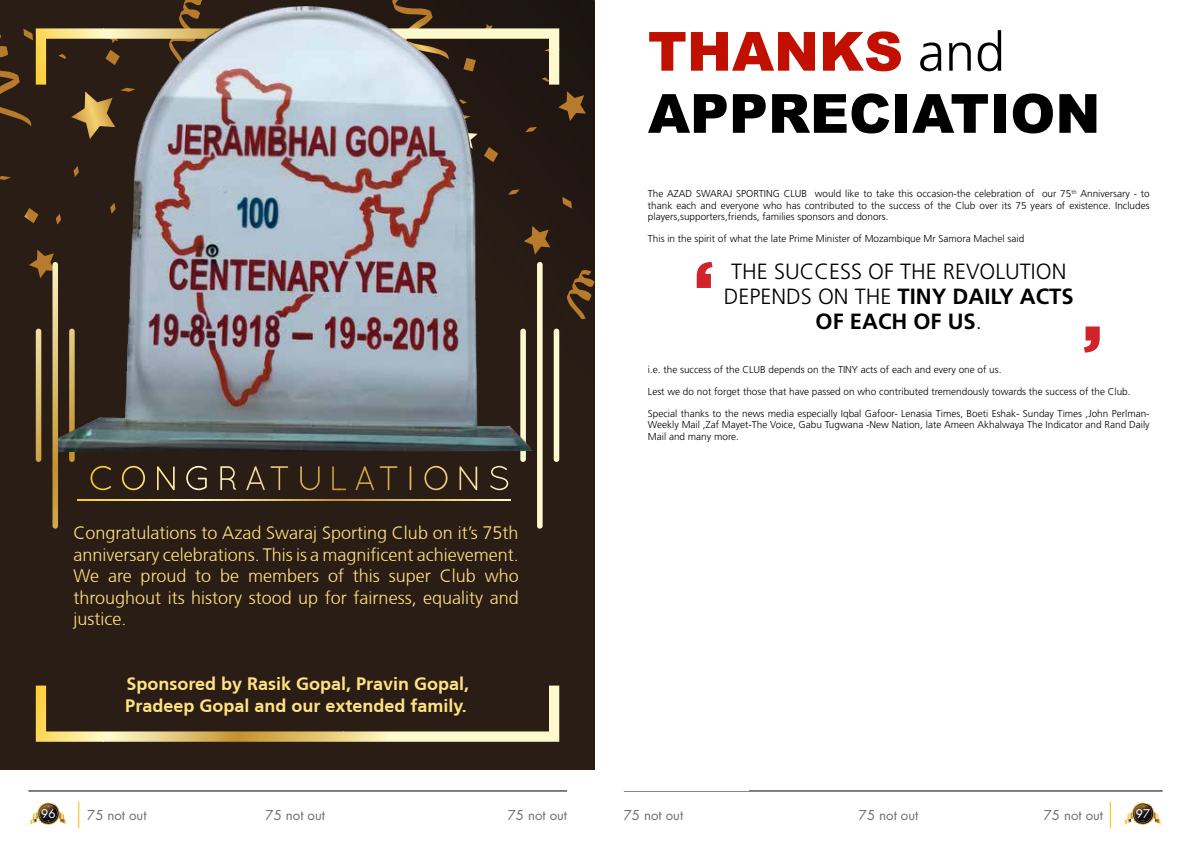
<style>
.page{position:relative;width:1191px;height:842px;background:#fff}
.page>*{position:absolute;margin:0;border:0;box-sizing:border-box;transform-origin:0 0}
.t1{font:900 72px "Gotham";color:#d2232a}
.t2{font:900 54px/62.1px "Arial";color:#000}
.t3{font:300 22px/25.3px "Frutiger";color:#000;text-align:center}
.t4{font:300 18px/21.6px "Frutiger CE";color:#ffe380;text-align:justify}
.t5{font:700 18px/21.6px "Frutiger CE";color:#ffe380}
.t6{font:13.2px "Futura";color:#6d6e71}
.t7{font:11.6px "Futura";color:#fff}
.t8{font:300 10px/11.5px "Frutiger";color:#000}
.s1{color:#c10f00}
.s2{font-family:"Frutiger";font-weight:300}
.s3{font-weight:700}
</style>
<div class="page">
<svg style="left:30px;top:802px;width:37px;height:23px"></svg>
<svg style="left:1124px;top:802px;width:37px;height:23px"></svg>
<svg style="left:79px;top:802px;width:1px;height:26px"></svg>
<svg style="left:1110px;top:802px;width:1px;height:26px"></svg>
<hr style="left:28px;top:790px;width:539px;height:1px;background:#000">
<hr style="left:624px;top:790px;width:538px;height:1px;background:#000">
<div style="left:0;top:0;width:611px;height:769px;background:#2a1d16"></div>
<svg style="left:29px;top:250px;width:25px;height:18px"></svg>
<svg style="left:534px;top:227px;width:16px;height:28px"></svg>
<svg style="left:24px;top:208px;width:14px;height:15px"></svg>
<svg style="left:562px;top:197px;width:10px;height:12px"></svg>
<svg style="left:593px;top:0;width:2px;height:18px"></svg>
<svg style="left:56px;top:215px;width:3px;height:10px"></svg>
<svg style="left:567px;top:270px;width:27px;height:49px"></svg>
<svg style="left:0;top:0;width:586px;height:180px"></svg>
<svg style="left:36px;top:686px;width:523px;height:56px"></svg>
<svg style="left:36px;top:262px;width:523px;height:267px"></svg>
<img style="left:59px;top:6px;width:475px;height:446px">
<svg style="left:91px;top:466px;width:417px;height:24px"></svg>
<svg style="left:78px;top:500px;width:432px;height:1px"></svg>
<div style="left:595px;top:0;width:153px;height:791px;background:#fff"></div>
<h2 class="t2" style="left:648px;top:21px;width:454px"><span class="s1">THANKS</span> <span class="s2">and<br></span>APPRECIATION</h2>
<p class="t4" style="left:73px;top:522px;width:447px">Congratulations to Azad Swaraj Sporting Club on it’s 75th anniversary celebrations. This is a magnificent achievement.<br>We are proud to be members of this super Club who throughout its history stood up for fairness, equality and justice.</p>
<h3 class="t5" style="left:125px;top:673px;width:345px">Sponsored by Rasik Gopal, Pravin Gopal,<br>Pradeep Gopal and our extended family.</h3>
<p class="t8" style="left:648px;top:188px;width:503px;text-align:justify">The AZAD SWARAJ SPORTING CLUB would like to take this occasion-the celebration of our 75<sup>th</sup> Anniversary - to thank each and everyone who has contributed to the success of the Club over its 75 years of existence. Includes players,supporters,friends, families sponsors and donors.</p>
<p class="t8" style="left:648px;top:233px;width:378px">This in the spirit of what the late Prime Minister of Mozambique Mr Samora Machel said</p>
<h3 class="t3" style="left:724px;top:258px;width:351px">THE SUCCESS OF THE REVOLUTION<br>DEPENDS ON THE <span class="s3">TINY DAILY ACTS<br>OF EACH OF US</span>.</h3>
<p class="t8" style="left:648px;top:364px;width:355px">i.e. the success of the CLUB depends on the TINY acts of each and every one of us.</p>
<p class="t8" style="left:648px;top:381px;width:503px;line-height:21.5px">Lest we do not forget those that have passed on who contributed tremendously towards the success of the Club.<br>Special thanks to the news media especially Iqbal Gafoor- Lenasia Times, Boeti Eshak- Sunday Times ,John Perlman-</p>
<p class="t8" style="left:648px;top:419px;width:503px">Weekly Mail ,Zaf Mayet-The Voice, Gabu Tugwana -New Nation, late Ameen Akhalwaya The Indicator and Rand Daily<br>Mail and many more.</p>
<h1 class="t1" style="left:694px;top:246px;width:22px">‘</h1>
<h1 class="t1" style="left:1102px;top:369px;width:22px;rotate:-180deg">‘</h1>
<p class="t7" style="left:41px;top:806px;width:16px">96</p>
<h3 class="t6" style="left:87px;top:806px;width:61px">75 not out</h3>
<h3 class="t6" style="left:265px;top:806px;width:61px">75 not out</h3>
<h3 class="t6" style="left:508px;top:806px;width:61px">75 not out</h3>
<h3 class="t6" style="left:624px;top:806px;width:61px">75 not out</h3>
<h3 class="t6" style="left:859px;top:806px;width:61px">75 not out</h3>
<h3 class="t6" style="left:1043px;top:806px;width:61px">75 not out</h3>
<p class="t7" style="left:1135px;top:806px;width:16px">97</p>
</div>
